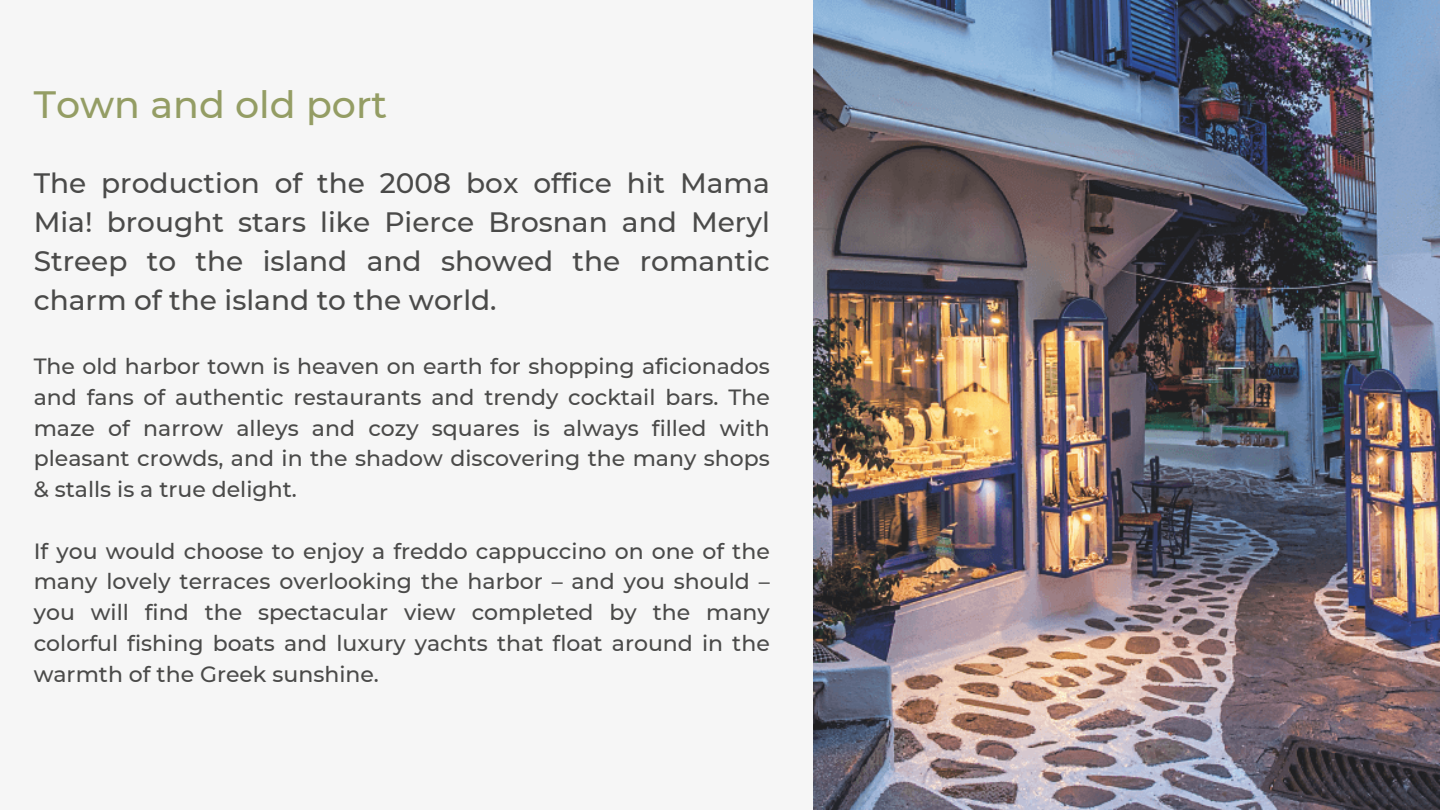
<style>
.page{position:relative;width:1440px;height:810px;background:#f6f6f6}
.page>*{position:absolute;margin:0;border:0;box-sizing:border-box;transform-origin:0 0}
.t1{font:500 38px "Montserrat";color:#949d64}
.t2{font:500 28px/39px "Montserrat";color:#4a4a49;text-align:justify}
.t3{font:500 22px/30.8px "Montserrat";color:#4a4a49;text-align:justify}
</style>
<div class="page">
<img style="left:814px;top:0;width:626px;height:810px">
<p class="t1" style="left:34px;top:82px;width:355px">Town and old port</p>
<p class="t2" style="left:34px;top:164px;width:738px">The production of the 2008 box office hit Mama Mia! brought stars like Pierce Brosnan and Meryl Streep to the island and showed the romantic charm of the island to the world.</p>
<p class="t3" style="left:34px;top:351px;width:738px">The old harbor town is heaven on earth for shopping aficionados and fans of authentic restaurants and trendy cocktail bars. The maze of narrow alleys and cozy squares is always filled with pleasant crowds, and in the shadow discovering the many shops &amp; stalls is a true delight.</p>
<p class="t3" style="left:34px;top:535px;width:738px">If you would choose to enjoy a freddo cappuccino on one of the many lovely terraces overlooking the harbor – and you should – you will find the spectacular view completed by the many colorful fishing boats and luxury yachts that float around in the warmth of the Greek sunshine.</p>
</div>
